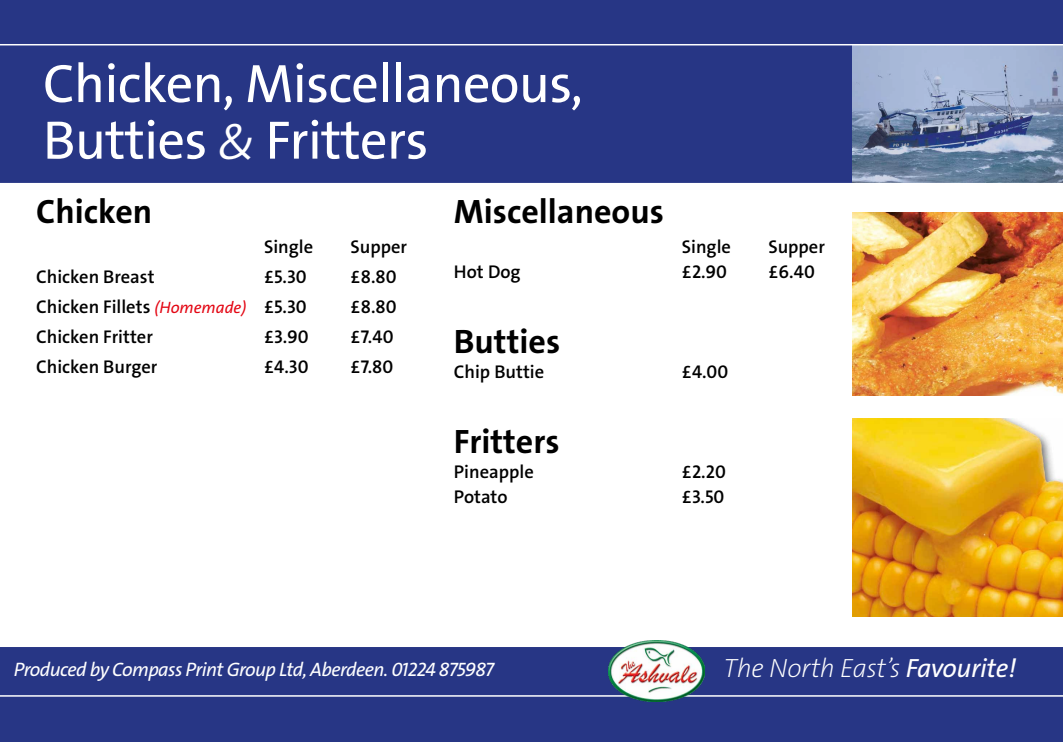
<style>
.page{position:relative;width:1063px;height:742px;background:#fff}
.page>*{position:absolute;margin:0;border:0;box-sizing:border-box;transform-origin:0 0}
.t1{font:54.5px/56.5px "BG The Sans W5 Plain";letter-spacing:-.015em;color:#fff}
.t2{font:34px "BG The Sans W7 Bld";color:#000}
.t3{font:26.5px "BG The Sans W2 Ex Lig IT";letter-spacing:-.01em;color:#fff}
.t4{font:19.5px "BG The Sans W5 Plain IT";letter-spacing:-.03em;color:#fff}
.t5{font:18.5px "BG The Sans W6 Se Bld";color:#000}
.s1{font-family:"BG The Sans W4 Se Lig IT";font-size:48px}
.s2{font-family:"BG The Sans W5 Plain IT";font-size:16.5px;color:#e30613}
.s3{font-family:"BG The Sans W5 Plain IT"}
</style>
<div class="page">
<div style="left:0;top:0;width:1063px;height:741px;background:#273685"></div>
<img style="left:853px;top:45px;width:210px;height:138px">
<hr style="left:0;top:44px;width:1063px;height:1px;background:#fff">
<hr style="left:0;top:694px;width:1063px;height:2px;background:#fff">
<div style="left:0;top:183px;width:1063px;height:463px;background:#fff"></div>
<img style="left:608px;top:640px;width:96px;height:61px">
<img style="left:853px;top:418px;width:210px;height:198px">
<img style="left:853px;top:212px;width:210px;height:183px">
<h1 class="t1" style="left:43px;top:56px;width:542px">Chicken, Miscellaneous,<br>Butties <span class="s1">&amp;</span> Fritters</h1>
<h2 class="t2" style="left:36px;top:190px;width:118px">Chicken</h2>
<h2 class="t2" style="left:454px;top:190px;width:212px">Miscellaneous</h2>
<p class="t5" style="left:264px;top:237px;width:51px">Single</p>
<p class="t5" style="left:351px;top:237px;width:58px">Supper</p>
<p class="t5" style="left:682px;top:237px;width:51px">Single</p>
<p class="t5" style="left:768px;top:237px;width:58px">Supper</p>
<p class="t5" style="left:36px;top:267px;width:120px">Chicken Breast</p>
<p class="t5" style="left:264px;top:267px;width:44px">£5.30</p>
<p class="t5" style="left:351px;top:267px;width:47px">£8.80</p>
<p class="t5" style="left:36px;top:297px;width:272px">Chicken Fillets <span class="s2">(Homemade)</span> £5.30</p>
<p class="t5" style="left:351px;top:297px;width:47px">£8.80</p>
<p class="t5" style="left:36px;top:327px;width:118px">Chicken Fritter</p>
<p class="t5" style="left:264px;top:327px;width:46px">£3.90</p>
<p class="t5" style="left:351px;top:327px;width:44px">£7.40</p>
<p class="t5" style="left:36px;top:357px;width:123px">Chicken Burger</p>
<p class="t5" style="left:264px;top:357px;width:46px">£4.30</p>
<p class="t5" style="left:351px;top:357px;width:44px">£7.80</p>
<p class="t5" style="left:454px;top:262px;width:68px">Hot Dog</p>
<p class="t5" style="left:682px;top:262px;width:47px">£2.90</p>
<p class="t5" style="left:768px;top:262px;width:48px">£6.40</p>
<h2 class="t2" style="left:454px;top:320px;width:108px">Butties</h2>
<p class="t5" style="left:454px;top:362px;width:92px">Chip Buttie</p>
<p class="t5" style="left:682px;top:362px;width:48px">£4.00</p>
<h2 class="t2" style="left:454px;top:420px;width:107px">Fritters</h2>
<p class="t5" style="left:454px;top:462px;width:82px">Pineapple</p>
<p class="t5" style="left:682px;top:462px;width:45px">£2.20</p>
<p class="t5" style="left:454px;top:487px;width:55px">Potato</p>
<p class="t5" style="left:682px;top:487px;width:44px">£3.50</p>
<p class="t4" style="left:14px;top:658px;width:482px">Produced by Compass Print Group Ltd, Aberdeen. 01224 875987</p>
<h3 class="t3" style="left:724px;top:654px;width:295px">The North East’s <span class="s3">Favourite!</span></h3>
</div>
